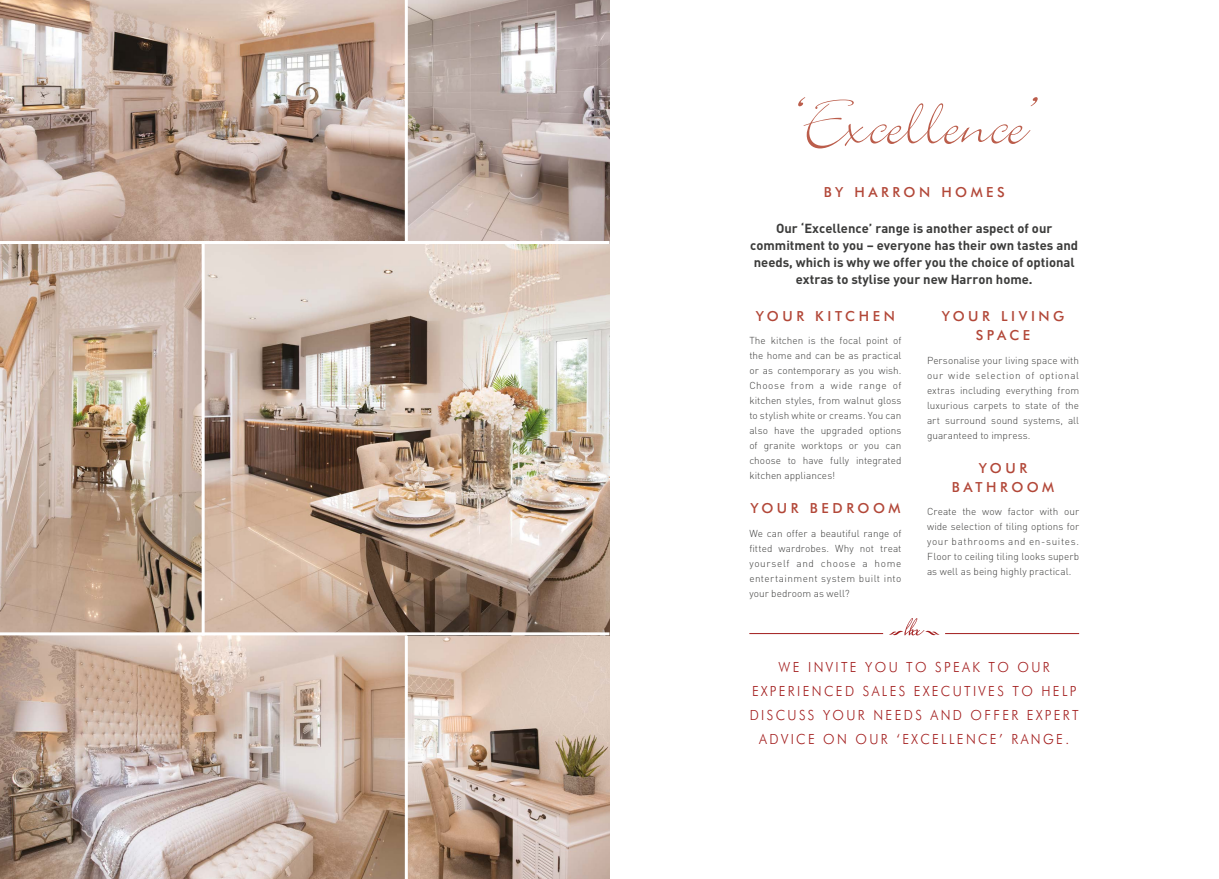
<style>
.page{position:relative;width:1219px;height:879px;background:#fff}
.page>*{position:absolute;margin:0;border:0;box-sizing:border-box;transform-origin:0 0}
.t1{font:73.3px "Bickley Script Plain";color:#bb5d4b}
.t2{font:300 14px/24px "Futura BT";letter-spacing:.18em;color:#a21c1c;text-align:center;scale:.94 1}
.t3{font:500 13.9px/19.4px "Futura BT";letter-spacing:.25em;color:#b24738;text-align:center}
.t4{font:700 13px/17px "DIN";color:#3c3c3b;text-align:center}
.t5{font:300 10px/15px "DIN";letter-spacing:.01em;color:#3c3c3b;text-align:justify}
</style>
<div class="page">
<hr style="left:749px;top:633px;width:134px;height:1px;background:#a21c1c">
<svg style="left:889px;top:618px;width:50px;height:17px"></svg>
<hr style="left:945px;top:633px;width:134px;height:1px;background:#a21c1c">
<img style="left:408px;top:635px;width:201px;height:244px">
<img style="left:0;top:0;width:609px;height:632px">
<img style="left:0;top:635px;width:405px;height:244px">
<hr style="left:202px;top:244px;width:3px;height:391px;background:#fff">
<hr style="left:405px;top:0;width:3px;height:244px;background:#fff">
<hr style="left:0;top:241px;width:609px;height:3px;background:#fff">
<h1 class="t1" style="left:793px;top:74px;width:241px">‘Excellence’</h1>
<h3 class="t3" style="left:824px;top:182px;width:182px">BY HARRON HOMES</h3>
<h3 class="t4" style="left:750px;top:219px;width:329px">Our ‘Excellence’ range is another aspect of our commitment to you – everyone has their own tastes and needs, which is why we offer you the choice of optional extras to stylise your new Harron home.</h3>
<h3 class="t3" style="left:756px;top:306px;width:141px">YOUR KITCHEN</h3>
<p class="t5" style="left:749px;top:333px;width:154px">The kitchen is the focal point of the home and can be as practical or as contemporary as you wish.<br>Choose from a wide range of kitchen styles, from walnut gloss to stylish white or creams. You can also have the upgraded options of granite worktops or you can choose to have fully integrated kitchen appliances!</p>
<h3 class="t3" style="left:750px;top:498px;width:152px">YOUR BEDROOM</h3>
<p class="t5" style="left:749px;top:525px;width:154px">We can offer a beautiful range of fitted wardrobes. Why not treat yourself and choose a home entertainment system built into your bedroom as well?</p>
<h3 class="t3" style="left:942px;top:306px;width:124px">YOUR LIVING<br>SPACE</h3>
<p class="t5" style="left:927px;top:353px;width:154px">Personalise your living space with our wide selection of optional extras including everything from luxurious carpets to state of the art surround sound systems, all guaranteed to impress.</p>
<h3 class="t3" style="left:952px;top:458px;width:104px">YOUR<br>BATHROOM</h3>
<p class="t5" style="left:927px;top:504px;width:154px">Create the wow factor with our wide selection of tiling options for your bathrooms and en-suites.<br>Floor to ceiling tiling looks superb as well as being highly practical.</p>
<h2 class="t2" style="left:750px;top:654px;width:352px">WE INVITE YOU TO SPEAK TO OUR EXPERIENCED SALES EXECUTIVES TO HELP DISCUSS YOUR NEEDS AND OFFER EXPERT ADVICE ON OUR ‘EXCELLENCE’ RANGE.</h2>
</div>
